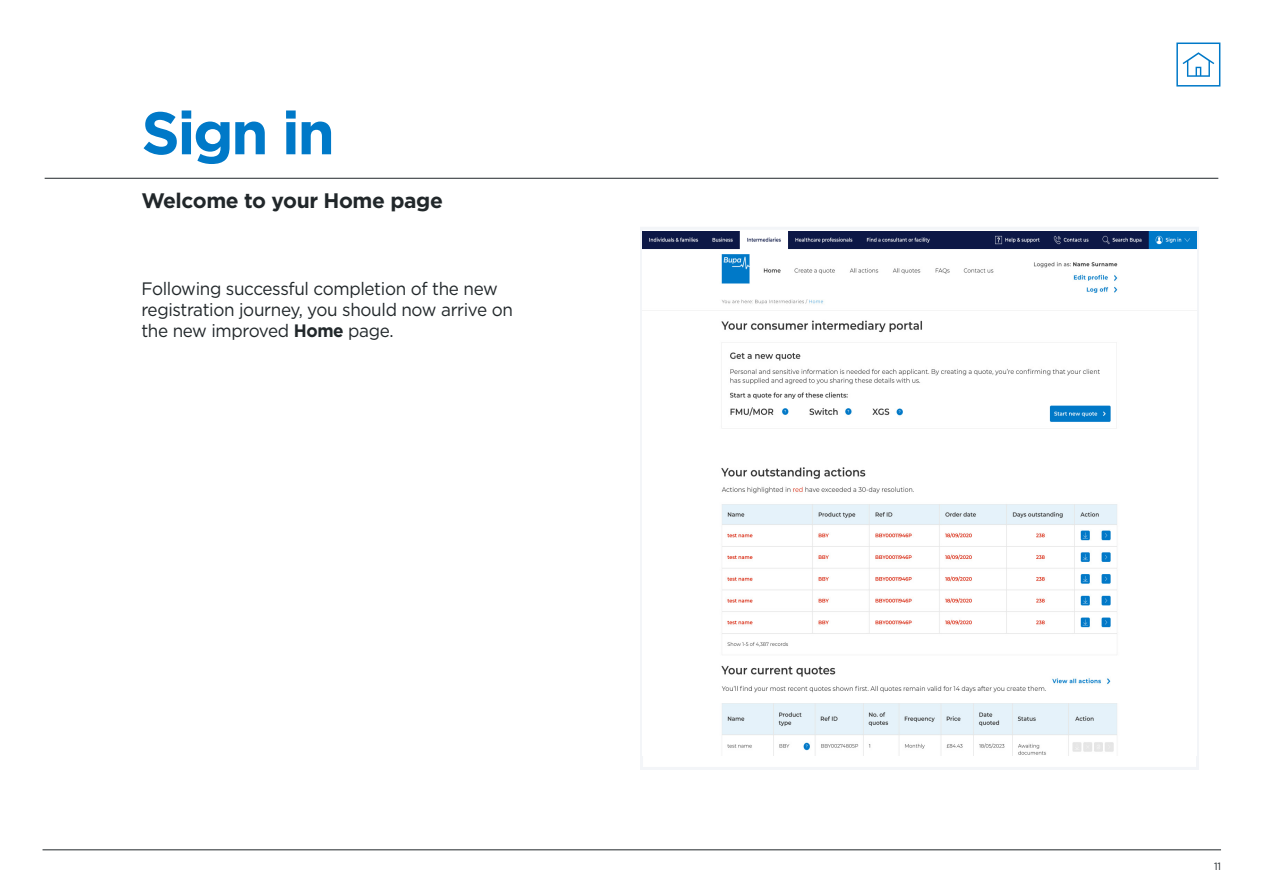
<style>
.page{position:relative;width:1263px;height:893px;background:#fff}
.page>*{position:absolute;margin:0;border:0;box-sizing:border-box;transform-origin:0 0}
.t1{font:700 60px "Gotham";letter-spacing:-.04em;color:#0079c8}
.Sub_Header{font:700 21px "Gotham";letter-spacing:-.02em;color:#21272a}
.Body_Copy{font:18px/21px "Gotham";letter-spacing:-.02em;color:#21272a;scale:.95 1}
.t2{font:10.5px "Gotham";color:#21272a;scale:.95 1}
.s1{font-weight:700}
</style>
<div class="page">
<hr style="left:45px;top:178px;width:1173px;height:1px;background:#21272a">
<hr style="left:43px;top:849px;width:1178px;height:1px;background:#21272a">
<div style="left:640px;top:227px;width:559px;height:543px;border:3px solid #f3f5f8"></div>
<img style="left:642px;top:253px;width:554px;height:502px">
<img style="left:642px;top:231px;width:554px;height:22px">
<div style="left:1176px;top:43px;width:44px;height:44px;border:2px solid #0079c8"></div>
<svg style="left:1182px;top:52px;width:32px;height:25px"></svg>
<p class="t1" style="left:141px;top:93px;width:195px">Sign in</p>
<p class="Sub_Header" style="left:141px;top:187px;width:303px">Welcome to your Home page</p>
<p class="Body_Copy" style="left:141px;top:278px;width:393px">Following successful completion of the new registration journey, you should now arrive on the new improved <span class="s1">Home</span> page.</p>
<p class="t2" style="left:1214px;top:860px;width:9px">11</p>
</div>
